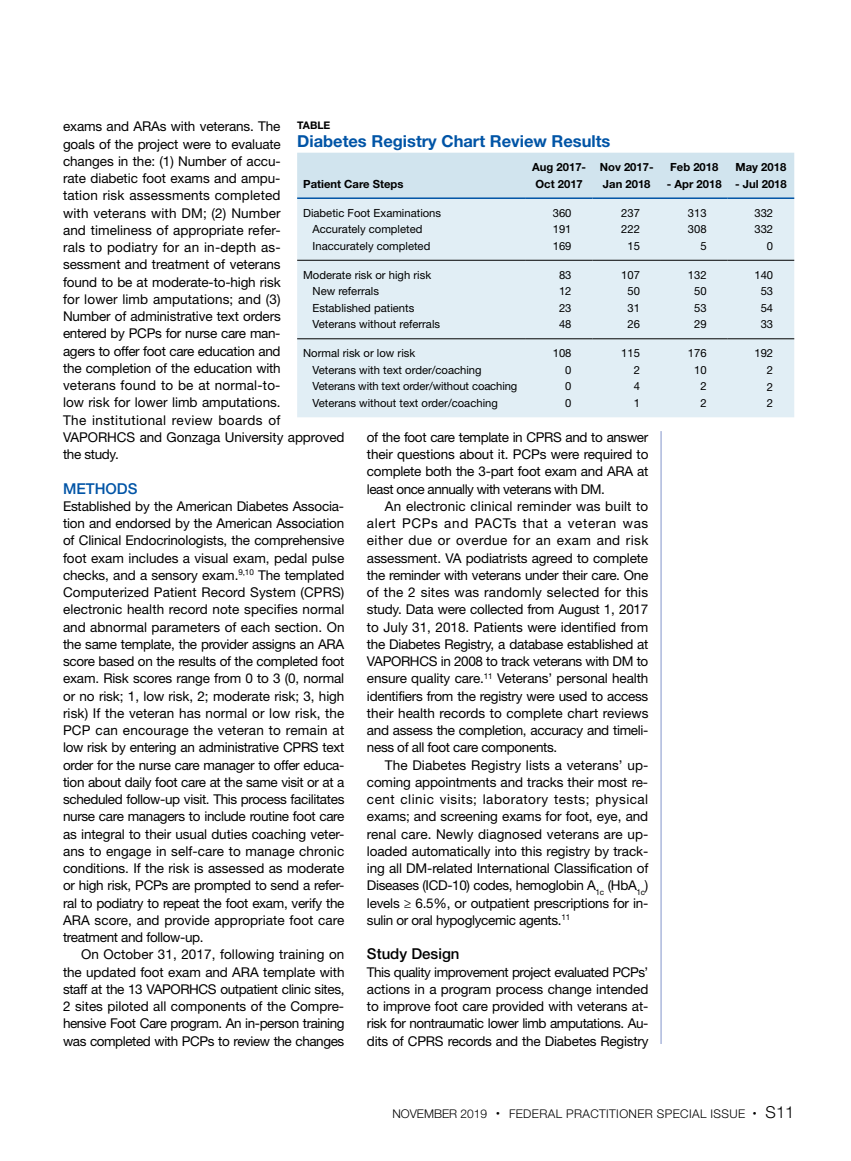
<style>
.page{position:relative;width:851px;height:1161px;background:#fff}
.page>*{position:absolute;margin:0;border:0;box-sizing:border-box;transform-origin:0 0}
.t1{font:700 16.5px "Helvetica Neue LT Std";color:#0054a6}
.t2{font:500 15px "Helvetica Neue LT Std";color:#000}
.t3{font:500 15px "Helvetica Neue LT Std";color:#0054a6}
.t4{font:13.5px/17.2px "Helvetica Neue LT Std";letter-spacing:-.01em;color:#000;text-align:justify}
.t5{font:300 12px "Helvetica Neue LT Std";letter-spacing:.03em;color:#000}
.t6{font:11.25px/16.5px "Helvetica Neue LT Std";color:#000;text-align:justify}
.t7{font:700 11.25px/16.5px "Helvetica Neue LT Std";color:#000}
.t8{font:700 10.5px "Helvetica Neue LT Std";color:#000}
.s1{font-size:16.5px}
</style>
<div class="page">
<hr style="left:660px;top:431px;width:1px;height:613px;background:#8394ca">
<div style="left:297px;top:153px;width:497px;height:44px;background:#d1e4ee"></div>
<div style="left:297px;top:199px;width:497px;height:218px;background:#e1eef5"></div>
<hr style="left:297px;top:260px;width:229px;height:1px;background:#000">
<hr style="left:526px;top:260px;width:66px;height:1px;background:#000">
<hr style="left:592px;top:260px;width:69px;height:1px;background:#000">
<hr style="left:661px;top:260px;width:66px;height:1px;background:#000">
<hr style="left:727px;top:260px;width:67px;height:1px;background:#000">
<hr style="left:297px;top:339px;width:229px;height:1px;background:#000">
<hr style="left:526px;top:339px;width:66px;height:1px;background:#000">
<hr style="left:592px;top:339px;width:69px;height:1px;background:#000">
<hr style="left:661px;top:339px;width:66px;height:1px;background:#000">
<hr style="left:727px;top:339px;width:67px;height:1px;background:#000">
<hr style="left:297px;top:197px;width:229px;height:2px;background:#0054a6">
<hr style="left:526px;top:197px;width:66px;height:2px;background:#0054a6">
<hr style="left:592px;top:197px;width:69px;height:2px;background:#0054a6">
<hr style="left:661px;top:197px;width:66px;height:2px;background:#0054a6">
<hr style="left:727px;top:197px;width:67px;height:2px;background:#0054a6">
<p class="t8" style="left:297px;top:118px;width:35px">TABLE</p>
<p class="t1" style="left:297px;top:131px;width:315px">Diabetes Registry Chart Review Results</p>
<p class="t7" style="left:303px;top:175px;width:102px">Patient Care Steps</p>
<p class="t4" style="left:63px;top:118px;width:283px;text-align:left">exams and ARAs with veterans. The<br>goals of the project were to evaluate<br>changes in the: (1) Number of accu-<br>rate diabetic foot exams and ampu-<br>tation risk assessments completed<br>with veterans with DM; (2) Number<br>and timeliness of appropriate refer-<br>rals to podiatry for an in-depth as-<br>sessment and treatment of veterans<br>found to be at moderate-to-high risk<br>for lower limb amputations; and (3)<br>Number of administrative text orders<br>entered by PCPs for nurse care man-<br>agers to offer foot care education and<br>the completion of the education with<br>veterans found to be at normal-to-<br>low risk for lower limb amputations.<br>The institutional review boards of VAPORHCS and Gonzaga University approved the study.</p>
<p class="t3" style="left:63px;top:479px;width:76px">METHODS</p>
<p class="t4" style="left:63px;top:497px;width:283px">Established by the American Diabetes Associa&shy;tion and endorsed by the American Association of Clinical Endocrinologists, the comprehensive foot exam includes a visual exam, pedal pulse checks, and a sensory exam.<sup>9,10</sup> The templated Computerized Patient Record System (CPRS) electronic health record note specifies normal and abnormal parameters of each section. On the same template, the provider assigns an ARA score based on the results of the completed foot exam. Risk scores range from 0 to 3 (0, normal or no risk; 1, low risk, 2; moderate risk; 3, high risk) If the veteran has normal or low risk, the PCP can encourage the veteran to remain at low risk by entering an administrative CPRS text order for the nurse care manager to offer educa&shy;tion about daily foot care at the same visit or at a scheduled follow-up visit. This process facilitates nurse care managers to include routine foot care as integral to their usual duties coaching veter&shy;ans to engage in self-care to manage chronic conditions. If the risk is assessed as moderate or high risk, PCPs are prompted to send a refer&shy;ral to podiatry to repeat the foot exam, verify the ARA score, and provide appropriate foot care treatment and follow-up.</p>
<p class="t4" style="left:63px;top:946px;width:283px;text-indent:18px">On October 31, 2017, following training on the updated foot exam and ARA template with staff at the 13 VAPORHCS outpatient clinic sites, 2 sites piloted all components of the Compre&shy;hensive Foot Care program. An in-person training was completed with PCPs to review the changes</p>
<p class="t7" style="left:532px;top:159px;width:55px">Aug 2017-<br>Oct 2017</p>
<p class="t7" style="left:600px;top:159px;width:55px">Nov 2017-<br>Jan 2018</p>
<p class="t7" style="left:670px;top:159px;width:50px">Feb 2018</p>
<p class="t7" style="left:735px;top:159px;width:52px">May 2018</p>
<p class="t7" style="left:735px;top:175px;width:53px">- Jul 2018</p>
<p class="t7" style="left:667px;top:175px;width:56px">- Apr 2018</p>
<p class="t6" style="left:312px;top:204px;width:130px;text-align:left;text-indent:-9px">Diabetic Foot Examinations<br>Accurately completed<br>Inaccurately completed</p>
<p class="t6" style="left:552px;top:204px;width:20px">360<br>191<br>169</p>
<p class="t6" style="left:621px;top:204px;width:20px;text-align:center">237<br>222<br>15</p>
<p class="t6" style="left:687px;top:204px;width:20px;text-align:right">313<br>308<br>5</p>
<p class="t6" style="left:754px;top:204px;width:20px;text-align:right">332<br>332<br>0</p>
<p class="t6" style="left:312px;top:266px;width:129px;text-align:left;text-indent:-9px">Moderate risk or high risk<br>New referrals<br>Established patients<br>Veterans without referrals</p>
<p class="t6" style="left:559px;top:266px;width:14px">83<br>12<br>23<br>48</p>
<p class="t6" style="left:621px;top:266px;width:20px;text-align:center">107<br>50<br>31<br>26</p>
<p class="t6" style="left:687px;top:266px;width:20px;text-align:center">132<br>50<br>53<br>29</p>
<p class="t6" style="left:754px;top:267px;width:20px;text-align:center">140<br>53<br>54<br>33</p>
<p class="t6" style="left:312px;top:345px;width:206px;text-align:left;text-indent:-9px">Normal risk or low risk<br>Veterans with text order/coaching Veterans with text order/without coaching Veterans without text order/coaching</p>
<p class="t6" style="left:565px;top:345px;width:8px;text-indent:-13px">108<br>0<br>0<br>0</p>
<p class="t6" style="left:633px;top:345px;width:8px;text-indent:-13px">115<br>2<br>4<br>1</p>
<p class="t6" style="left:687px;top:345px;width:20px;text-align:right">176<br>10<br>2<br>2</p>
<p class="t6" style="left:767px;top:345px;width:8px;text-indent:-13px">192<br>2<br>2<br>2</p>
<p class="t4" style="left:367px;top:428px;width:283px">of the foot care template in CPRS and to answer their questions about it. PCPs were required to complete both the 3-part foot exam and ARA at least once annually with veterans with DM.</p>
<p class="t4" style="left:367px;top:497px;width:283px;text-indent:18px">An electronic clinical reminder was built to alert PCPs and PACTs that a veteran was either due or overdue for an exam and risk assessment. VA podiatrists agreed to complete the reminder with veterans under their care. One of the 2 sites was randomly selected for this study. Data were collected from August 1, 2017 to July 31, 2018. Patients were identified from the Diabetes Registry, a database established at VAPORHCS in 2008 to track veterans with DM to ensure quality care.<sup>11</sup> Veterans’ personal health identifiers from the registry were used to access their health records to complete chart reviews and assess the completion, accuracy and timeli&shy;ness of all foot care components.</p>
<p class="t4" style="left:367px;top:756px;width:283px;text-indent:18px">The Diabetes Registry lists a veterans’ up&shy;coming appointments and tracks their most re&shy;cent clinic visits; laboratory tests; physical exams; and screening exams for foot, eye, and renal care. Newly diagnosed veterans are up&shy;loaded automatically into this registry by track&shy;ing all DM-related International Classification of Diseases (ICD-10) codes, hemoglobin A<sub>1c</sub> (HbA<sub>1c</sub>) levels ≥ 6.5%, or outpatient prescriptions for in&shy;sulin or oral hypoglycemic agents.<sup>11</sup></p>
<p class="t2" style="left:367px;top:945px;width:94px">Study Design</p>
<p class="t4" style="left:367px;top:963px;width:283px">This quality improvement project evaluated PCPs’ actions in a program process change intended to improve foot care provided with veterans at&shy;risk for nontraumatic lower limb amputations. Au&shy;dits of CPRS records and the Diabetes Registry</p>
<p class="t5" style="left:392px;top:1107px;width:403px">NOVEMBER 2019 <sup>•</sup> FEDERAL PRACTITIONER SPECIAL ISSUE <sup>•</sup> <span class="s1">S11</span></p>
</div>
